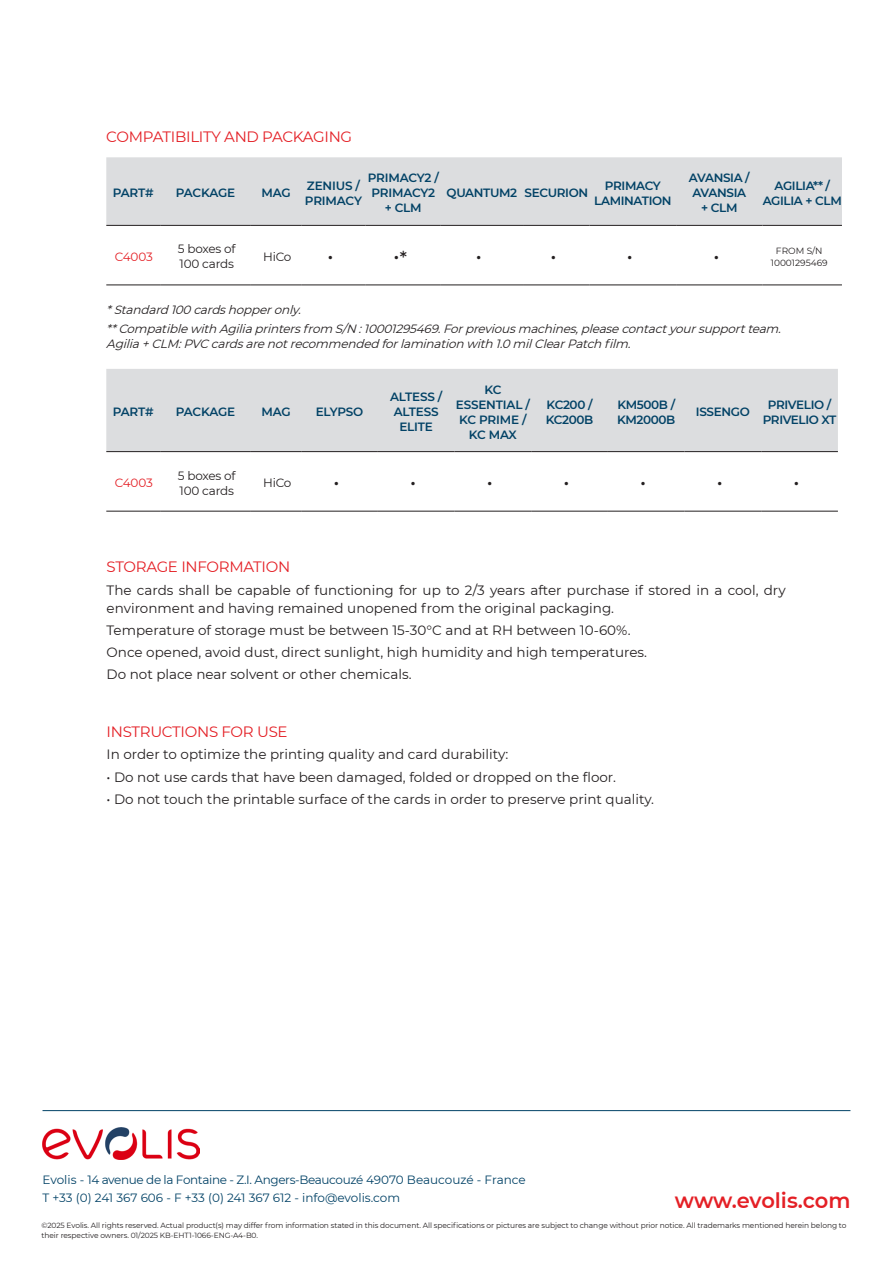
<style>
.page{position:relative;width:893px;height:1263px;background:#fff}
.page>*{position:absolute;margin:0;border:0;box-sizing:border-box;transform-origin:0 0}
.t1{font:600 21px "Montserrat";letter-spacing:-.01em;color:#e41f25}
.tab1{font:500 18px "Montserrat";color:#231f20}
.t2{font:15px "Montserrat";letter-spacing:-.02em;color:#e41f25}
.t3{font:13.5px/18px "Montserrat";color:#231f20}
.t4{font:600 12px/15px "Montserrat";letter-spacing:-.03em;color:#024266;text-align:center}
.t5{font:italic 12px "Montserrat";color:#231f20}
.t6{font:12px "Montserrat";letter-spacing:-.03em;color:#024266}
.t7{font:12px "Montserrat";letter-spacing:-.01em;color:#024266}
.t8{font:12px/15px "Montserrat";letter-spacing:-.015em;color:#231f20}
.t9{font:12px "Montserrat";letter-spacing:-.02em;color:#e41f25}
.tab1-2{font:9px/12px "Montserrat";color:#231f20;text-align:center}
.mentions_légales{font:7.5px/10.5px "Montserrat";letter-spacing:-.01em;color:#231f20}
</style>
<div class="page">
<hr style="left:43px;top:1110px;width:807px;height:1px;background:#024266">
<img style="left:43px;top:1128px;width:157px;height:32px">
<div style="left:106px;top:157px;width:736px;height:68px;background:#dcdddf"></div>
<svg style="left:106px;top:284px;width:736px;height:1px"></svg>
<hr style="left:106px;top:225px;width:54px;height:1px;background:#231f20">
<hr style="left:160px;top:225px;width:91px;height:1px;background:#231f20">
<hr style="left:251px;top:225px;width:50px;height:1px;background:#231f20">
<hr style="left:301px;top:225px;width:65px;height:1px;background:#231f20">
<hr style="left:366px;top:225px;width:75px;height:1px;background:#231f20">
<hr style="left:441px;top:225px;width:82px;height:1px;background:#231f20">
<hr style="left:523px;top:225px;width:67px;height:1px;background:#231f20">
<hr style="left:590px;top:225px;width:86px;height:1px;background:#231f20">
<hr style="left:676px;top:225px;width:87px;height:1px;background:#231f20">
<hr style="left:763px;top:225px;width:79px;height:1px;background:#231f20">
<hr style="left:106px;top:285px;width:54px;height:1px;background:#231f20">
<hr style="left:160px;top:285px;width:91px;height:1px;background:#231f20">
<hr style="left:251px;top:285px;width:50px;height:1px;background:#231f20">
<hr style="left:301px;top:285px;width:65px;height:1px;background:#231f20">
<hr style="left:366px;top:285px;width:75px;height:1px;background:#231f20">
<hr style="left:441px;top:285px;width:82px;height:1px;background:#231f20">
<hr style="left:523px;top:285px;width:67px;height:1px;background:#231f20">
<hr style="left:590px;top:285px;width:86px;height:1px;background:#231f20">
<hr style="left:676px;top:285px;width:87px;height:1px;background:#231f20">
<hr style="left:763px;top:285px;width:79px;height:1px;background:#231f20">
<div style="left:106px;top:369px;width:732px;height:82px;background:#dcdddf"></div>
<svg style="left:106px;top:452px;width:732px;height:59px"></svg>
<hr style="left:106px;top:451px;width:54px;height:1px;background:#231f20">
<hr style="left:160px;top:451px;width:91px;height:1px;background:#231f20">
<hr style="left:251px;top:451px;width:50px;height:1px;background:#231f20">
<hr style="left:301px;top:451px;width:77px;height:1px;background:#231f20">
<hr style="left:378px;top:451px;width:77px;height:1px;background:#231f20">
<hr style="left:455px;top:451px;width:76px;height:1px;background:#231f20">
<hr style="left:531px;top:451px;width:77px;height:1px;background:#231f20">
<hr style="left:608px;top:451px;width:77px;height:1px;background:#231f20">
<hr style="left:685px;top:451px;width:76px;height:1px;background:#231f20">
<hr style="left:761px;top:451px;width:77px;height:1px;background:#231f20">
<hr style="left:106px;top:511px;width:54px;height:1px;background:#231f20">
<hr style="left:160px;top:511px;width:91px;height:1px;background:#231f20">
<hr style="left:251px;top:511px;width:50px;height:1px;background:#231f20">
<hr style="left:301px;top:511px;width:77px;height:1px;background:#231f20">
<hr style="left:378px;top:511px;width:77px;height:1px;background:#231f20">
<hr style="left:455px;top:511px;width:76px;height:1px;background:#231f20">
<hr style="left:531px;top:511px;width:77px;height:1px;background:#231f20">
<hr style="left:608px;top:511px;width:77px;height:1px;background:#231f20">
<hr style="left:685px;top:511px;width:76px;height:1px;background:#231f20">
<hr style="left:761px;top:511px;width:77px;height:1px;background:#231f20">
<p class="t2" style="left:106px;top:126px;width:247px">COMPATIBILITY AND PACKAGING</p>
<p class="t4" style="left:368px;top:170px;width:73px">PRIMACY2 /</p>
<p class="t4" style="left:371px;top:185px;width:65px">PRIMACY2</p>
<p class="t4" style="left:385px;top:200px;width:39px">+ CLM</p>
<p class="t4" style="left:447px;top:185px;width:72px">QUANTUM2</p>
<p class="t4" style="left:525px;top:185px;width:65px">SECURION</p>
<p class="t4" style="left:594px;top:177px;width:79px">PRIMACY<br>LAMINATION</p>
<p class="t4" style="left:689px;top:170px;width:62px;text-align:left">AVANSIA /<br>AVANSIA</p>
<p class="t4" style="left:701px;top:200px;width:38px">+ CLM</p>
<p class="t4" style="left:113px;top:185px;width:42px">PART#</p>
<p class="t4" style="left:176px;top:185px;width:61px">PACKAGE</p>
<p class="t4" style="left:261px;top:185px;width:31px">MAG</p>
<p class="t4" style="left:305px;top:177px;width:58px;text-align:left">ZENIUS /<br>PRIMACY</p>
<p class="t4" style="left:774px;top:177px;width:57px">AGILIA** /</p>
<p class="t4" style="left:763px;top:192px;width:81px">AGILIA + CLM</p>
<p class="t9" style="left:115px;top:248px;width:40px">C4003</p>
<p class="t8" style="left:178px;top:241px;width:59px">5 boxes of<br>100 cards</p>
<p class="t8" style="left:263px;top:249px;width:30px">HiCo</p>
<p class="tab1" style="left:327px;top:245px;width:8px">•</p>
<p class="tab1" style="left:394px;top:245px;width:15px">•*</p>
<p class="tab1" style="left:476px;top:245px;width:8px">•</p>
<p class="tab1" style="left:550px;top:245px;width:8px">•</p>
<p class="tab1" style="left:627px;top:245px;width:8px">•</p>
<p class="tab1" style="left:713px;top:245px;width:8px">•</p>
<p class="tab1-2" style="left:771px;top:244px;width:58px">FROM S/N<br>10001295469</p>
<p class="t5" style="left:106px;top:301px;width:200px">*Standard100cardshopperonly.</p>
<p class="t5" style="left:106px;top:320px;width:680px">**CompatiblewithAgiliaprintersfrom S/N :10001295469.Forpreviousmachines,pleasecontactyoursupportteam.</p>
<p class="t5" style="left:106px;top:335px;width:530px">Agilia+CLM:PVC cardsarenotrecommendedforlaminationwith1.0milClearPatchfilm.</p>
<p class="t4" style="left:113px;top:404px;width:42px">PART#</p>
<p class="t4" style="left:176px;top:404px;width:61px">PACKAGE</p>
<p class="t4" style="left:261px;top:404px;width:31px">MAG</p>
<p class="t4" style="left:316px;top:404px;width:49px">ELYPSO</p>
<p class="t4" style="left:390px;top:389px;width:54px">ALTESS /</p>
<p class="t4" style="left:394px;top:404px;width:46px">ALTESS</p>
<p class="t4" style="left:399px;top:419px;width:35px">ELITE</p>
<p class="t4" style="left:456px;top:381px;width:76px">KC<br>ESSENTIAL /<br>KC PRIME /</p>
<p class="t4" style="left:469px;top:426px;width:49px">KC MAX</p>
<p class="t4" style="left:547px;top:396px;width:47px">KC200 /</p>
<p class="t4" style="left:546px;top:411px;width:49px">KC200B</p>
<p class="t4" style="left:617px;top:396px;width:59px">KM500B /</p>
<p class="t4" style="left:617px;top:411px;width:60px">KM2000B</p>
<p class="t4" style="left:696px;top:404px;width:55px">ISSENGO</p>
<p class="t4" style="left:763px;top:396px;width:75px">PRIVELIO /<br>PRIVELIO XT</p>
<p class="t9" style="left:115px;top:475px;width:40px">C4003</p>
<p class="t8" style="left:178px;top:467px;width:59px">5 boxes of<br>100 cards</p>
<p class="t8" style="left:263px;top:475px;width:30px">HiCo</p>
<p class="tab1" style="left:334px;top:471px;width:8px">•</p>
<p class="tab1" style="left:410px;top:471px;width:8px">•</p>
<p class="tab1" style="left:487px;top:471px;width:8px">•</p>
<p class="tab1" style="left:564px;top:471px;width:8px">•</p>
<p class="tab1" style="left:640px;top:471px;width:8px">•</p>
<p class="tab1" style="left:717px;top:471px;width:8px">•</p>
<p class="tab1" style="left:794px;top:471px;width:8px">•</p>
<p class="t2" style="left:107px;top:557px;width:185px">STORAGE INFORMATION</p>
<p class="t3" style="left:107px;top:580px;width:681px">The cards shall be capable of functioning for up to 2/3 years after purchase if stored in a cool, dry environment and having remained unopened from the original packaging.</p>
<p class="t3" style="left:107px;top:621px;width:526px">Temperature of storage must be between 15-30°C and at RH between 10-60%.</p>
<p class="t3" style="left:107px;top:643px;width:542px">Once opened, avoid dust, direct sunlight, high humidity and high temperatures.</p>
<p class="t3" style="left:107px;top:665px;width:306px">Do not place near solvent or other chemicals.</p>
<p class="t2" style="left:107px;top:721px;width:183px">INSTRUCTIONS FOR USE</p>
<p class="t3" style="left:107px;top:745px;width:403px">In order to optimize the printing quality and card durability:</p>
<p class="t3" style="left:107px;top:767px;width:511px">• Do not use cards that have been damaged, folded or dropped on the floor.</p>
<p class="t3" style="left:107px;top:790px;width:549px">• Do not touch the printable surface of the cards in order to preserve print quality.</p>
<p class="t6" style="left:43px;top:1171px;width:485px">Evolis - 14 avenue de la Fontaine - Z.I. Angers-Beaucouzé 49070 Beaucouzé - France</p>
<p class="t7" style="left:43px;top:1189px;width:359px">T +33 (0) 241 367 606 - F +33 (0) 241 367 612 - info@evolis.com</p>
<p class="mentions_légales" style="left:41px;top:1219px;width:806px">©2025 Evolis. All rights reserved. Actual product(s) may differ from information stated in this document. All specifications or pictures are subject to change without prior notice. All trademarks mentioned herein belong to their respective owners. 01/2025 KB-EHT1-1066-ENG-A4-B0.</p>
<p class="t1" style="left:675px;top:1185px;width:177px">www.evolis.com</p>
</div>
